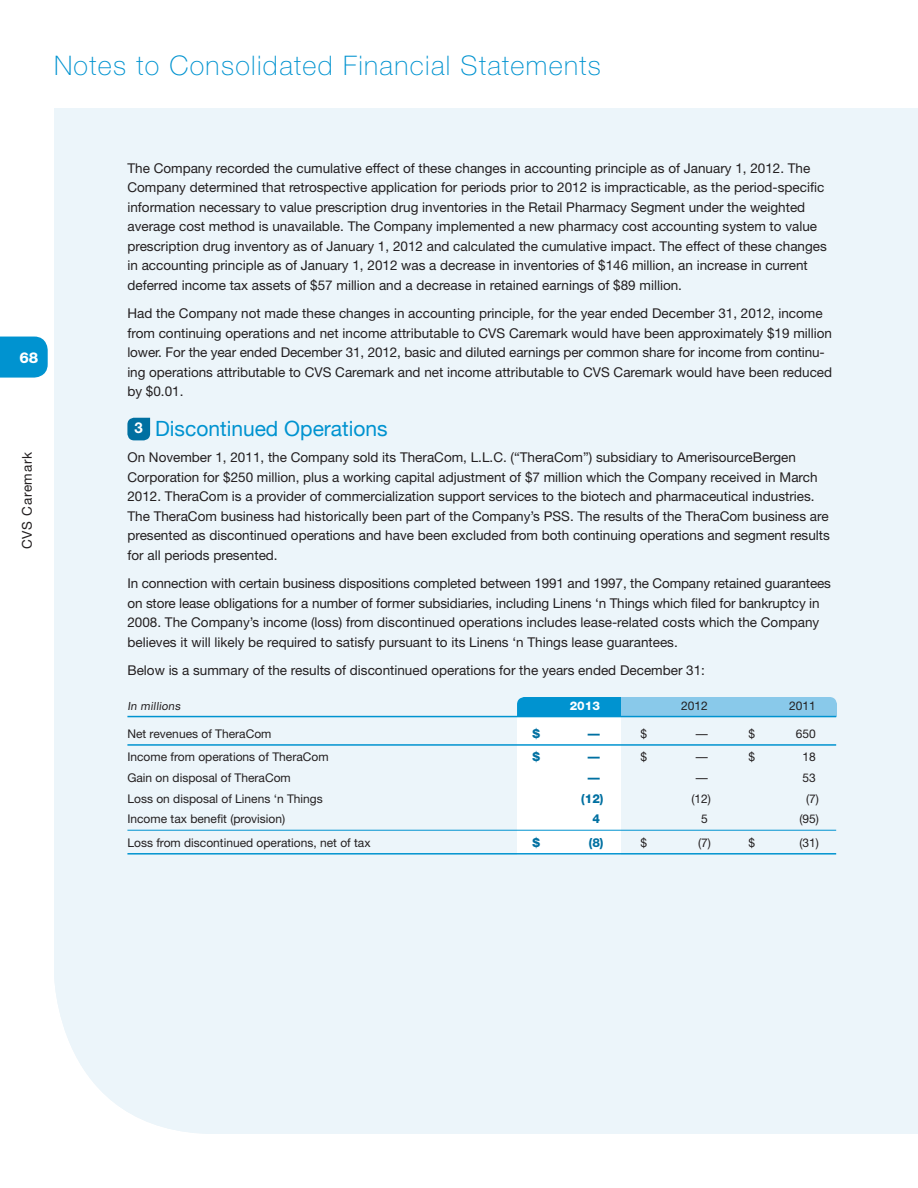
<style>
.page{position:relative;width:918px;height:1188px;background:#fff}
.page>*{position:absolute;margin:0;border:0;box-sizing:border-box;transform-origin:0 0}
.t1{font:100 27px "Helvetica Neue";letter-spacing:.05em;color:#0093d0}
.Fin_Header_A_12{font:21px "Helvetica Neue";color:#0093d0}
.t2{font:800 15px "Helvetica Neue";color:#fff}
.t3{font:700 15px "Helvetica Neue";color:#fff}
.Fin_Body_12{font:13.5px/19.5px "Helvetica Neue";color:#231f20}
.Fin_Body_space_below{font:13.5px "Helvetica Neue";color:#231f20}
.Fin_Body_12-2{font:13.5px "Helvetica Neue";letter-spacing:.05em;color:#231f20}
.Table_4_col_12{font:800 12.3px "Helvetica Neue";color:#0070a1}
.Table_4_col_Total_12{font:800 12.3px "Helvetica Neue";color:#0070a1}
.Table_4_col_Sub_12{font:800 12.3px "Helvetica Neue";color:#0070a1}
.Table_4_col_12-2{font:12px "Helvetica Neue";color:#231f20}
.Table_4_col_Total_12-2{font:12px "Helvetica Neue";color:#231f20}
.Table_4_col_Sub_12-2{font:12px "Helvetica Neue";color:#231f20}
.Table_4_col_header_1{font:12px "Helvetica Neue";color:#231f20}
.Table_4_col_header_1-2{font:800 12px "Helvetica Neue";color:#fff}
.Table_4_col_header_1-3{font:11.25px "Helvetica Neue";color:#231f20}
</style>
<div class="page">
<div style="left:54px;top:108px;width:864px;height:1026px;background:#ecf5fa"></div>
<svg style="left:517px;top:697px;width:320px;height:20px;background:#5cb7e1"></svg>
<div style="left:517px;top:717px;width:104px;height:138px;background:#fff"></div>
<svg style="left:0;top:337px;width:48px;height:41px;background:#0d98d2"></svg>
<hr style="left:127px;top:716px;width:709px;height:1px;background:#0093d0">
<hr style="left:127px;top:744px;width:709px;height:2px;background:#0093d0">
<hr style="left:127px;top:830px;width:709px;height:1px;background:#0093d0">
<hr style="left:127px;top:853px;width:709px;height:2px;background:#0093d0">
<svg style="left:127px;top:418px;width:23px;height:22px"></svg>
<h1 class="t1" style="left:54px;top:50px;width:548px">Notes to Consolidated Financial Statements</h1>
<p class="t2" style="left:19px;top:349px;width:20px">68</p>
<p class="Fin_Body_12-2" style="left:19px;top:549px;width:98px;rotate:-90deg">CVS Caremark</p>
<p class="Fin_Body_12" style="left:127px;top:158px;width:701px">The Company recorded the cumulative effect of these changes in accounting principle as of January 1, 2012. The Company determined that retrospective application for periods prior to 2012 is impracticable, as the period-specific information necessary to value prescription drug inventories in the Retail Pharmacy Segment under the weighted average cost method is unavailable. The Company implemented a new pharmacy cost accounting system to value prescription drug inventory as of January 1, 2012 and calculated the cumulative impact. The effect of these changes in accounting principle as of January 1, 2012 was a decrease in inventories of $146 million, an increase in current deferred income tax assets of $57 million and a decrease in retained earnings of $89 million.</p>
<p class="Fin_Body_12" style="left:127px;top:303px;width:706px">Had the Company not made these changes in accounting principle, for the year ended December 31, 2012, income from continuing operations and net income attributable to CVS Caremark would have been approximately $19 million lower. For the year ended December 31, 2012, basic and diluted earnings per common share for income from continu&shy;ing operations attributable to CVS Caremark and net income attributable to CVS Caremark would have been reduced by $0.01.</p>
<p class="t3" style="left:135px;top:419px;width:10px">3</p>
<p class="Fin_Header_A_12" style="left:155px;top:413px;width:234px">Discontinued Operations</p>
<p class="Fin_Body_12" style="left:127px;top:447px;width:704px">On November 1, 2011, the Company sold its TheraCom, L.L.C. (“TheraCom”) subsidiary to AmerisourceBergen Corporation for $250 million, plus a working capital adjustment of $7 million which the Company received in March 2012. TheraCom is a provider of commercialization support services to the biotech and pharmaceutical industries.<br>The TheraCom business had historically been part of the Company’s PSS. The results of the TheraCom business are presented as discontinued operations and have been excluded from both continuing operations and segment results for all periods presented.</p>
<p class="Fin_Body_12" style="left:127px;top:573px;width:705px">In connection with certain business dispositions completed between 1991 and 1997, the Company retained guarantees on store lease obligations for a number of former subsidiaries, including Linens ‘n Things which filed for bankruptcy in 2008. The Company’s income (loss) from discontinued operations includes lease-related costs which the Company believes it will likely be required to satisfy pursuant to its Linens ‘n Things lease guarantees.</p>
<p class="Fin_Body_space_below" style="left:127px;top:662px;width:579px">Below is a summary of the results of discontinued operations for the years ended December 31:</p>
<p class="Table_4_col_header_1-3" style="left:127px;top:700px;width:56px">In millions</p>
<p class="Table_4_col_header_1-2" style="left:570px;top:699px;width:32px">2013</p>
<p class="Table_4_col_header_1" style="left:681px;top:699px;width:28px">2012</p>
<p class="Table_4_col_header_1" style="left:789px;top:699px;width:28px">2011</p>
<p class="Table_4_col_Total_12-2" style="left:127px;top:726px;width:146px">Net revenues of TheraCom</p>
<p class="Table_4_col_Total_12" style="left:532px;top:726px;width:9px">$</p>
<p class="Table_4_col_Total_12" style="left:588px;top:726px;width:14px">—</p>
<p class="Table_4_col_Total_12-2" style="left:640px;top:726px;width:8px">$</p>
<p class="Table_4_col_Total_12-2" style="left:696px;top:726px;width:13px">—</p>
<p class="Table_4_col_Total_12-2" style="left:748px;top:726px;width:8px">$</p>
<p class="Table_4_col_Total_12-2" style="left:796px;top:726px;width:22px">650</p>
<p class="Table_4_col_12-2" style="left:127px;top:749px;width:203px">Income from operations of TheraCom</p>
<p class="Table_4_col_12" style="left:532px;top:749px;width:9px">$</p>
<p class="Table_4_col_12" style="left:588px;top:749px;width:14px">—</p>
<p class="Table_4_col_12-2" style="left:640px;top:749px;width:8px">$</p>
<p class="Table_4_col_12-2" style="left:696px;top:749px;width:13px">—</p>
<p class="Table_4_col_12-2" style="left:748px;top:749px;width:8px">$</p>
<p class="Table_4_col_12-2" style="left:803px;top:749px;width:15px">18</p>
<p class="Table_4_col_12-2" style="left:127px;top:770px;width:165px">Gain on disposal of TheraCom</p>
<p class="Table_4_col_12" style="left:588px;top:770px;width:14px">—</p>
<p class="Table_4_col_12-2" style="left:696px;top:770px;width:13px">—</p>
<p class="Table_4_col_12-2" style="left:803px;top:770px;width:15px">53</p>
<p class="Table_4_col_12-2" style="left:127px;top:791px;width:197px">Loss on disposal of Linens ‘n Things</p>
<p class="Table_4_col_12" style="left:581px;top:791px;width:24px">(12)</p>
<p class="Table_4_col_12-2" style="left:691px;top:791px;width:21px">(12)</p>
<p class="Table_4_col_12-2" style="left:806px;top:791px;width:14px">(7)</p>
<p class="Table_4_col_Sub_12-2" style="left:127px;top:812px;width:159px">Income tax benefit (provision)</p>
<p class="Table_4_col_Sub_12" style="left:592px;top:812px;width:9px">4</p>
<p class="Table_4_col_Sub_12-2" style="left:701px;top:812px;width:8px">5</p>
<p class="Table_4_col_Sub_12-2" style="left:799px;top:812px;width:21px">(95)</p>
<p class="Table_4_col_Total_12-2" style="left:127px;top:835px;width:245px">Loss from discontinued operations, net of tax</p>
<p class="Table_4_col_Total_12" style="left:532px;top:835px;width:9px">$</p>
<p class="Table_4_col_Total_12" style="left:589px;top:835px;width:16px">(8)</p>
<p class="Table_4_col_Total_12-2" style="left:640px;top:835px;width:8px">$</p>
<p class="Table_4_col_Total_12-2" style="left:698px;top:835px;width:14px">(7)</p>
<p class="Table_4_col_Total_12-2" style="left:748px;top:835px;width:8px">$</p>
<p class="Table_4_col_Total_12-2" style="left:799px;top:835px;width:21px">(31)</p>
</div>
